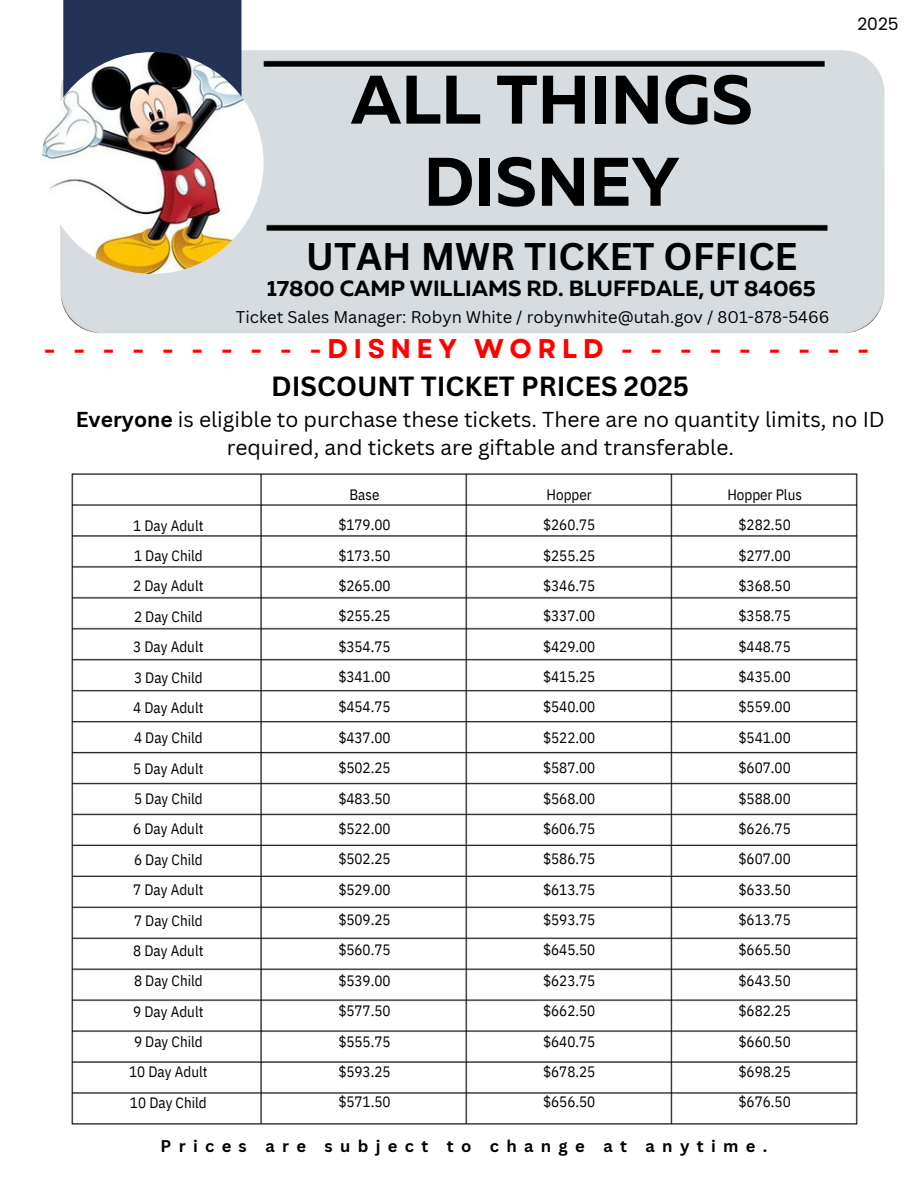
<style>
.page{position:relative;width:918px;height:1188px;background:#fff}
.page>*{position:absolute;margin:0;border:0;box-sizing:border-box;transform-origin:0 0}
.t1{font:700 68.55px/82.2px "Muller";color:#000;text-align:center}
.t2{font:700 37.5px "Canva Sans";color:#000}
.t3{font:700 27px "Garet";letter-spacing:.2em;color:#f00}
.t4{font:700 27px "Canva Sans";color:#000}
.t5{font:700 22.05px "Muller";color:#000}
.t6{font:21px/28.2px "Canva Sans";color:#000;text-align:center}
.t7{font:17.1px "Poppins";color:#000}
.t8{font:16.5px "Canva Sans";color:#000}
.t9{font:700 16.5px "Canva Sans";letter-spacing:.445em;color:#000}
.t10{font:15px/30.3px "IBM Plex Sans Cond";color:#000;text-align:center}
.s1{font-weight:700}
</style>
<div class="page">
<img style="left:60px;top:0;width:825px;height:334px">
<img style="left:42px;top:70px;width:249px;height:199px">
<img style="left:42px;top:52px;width:222px;height:222px;border-radius:110px">
<img style="left:71px;top:473px;width:787px;height:652px">
<p class="t1" style="left:351px;top:64px;width:404px">ALL THINGS<br>DISNEY</p>
<p class="t2" style="left:306px;top:230px;width:493px">UTAH MWR TICKET OFFICE</p>
<p class="t5" style="left:267px;top:280px;width:551px">17800 CAMP WILLIAMS RD. BLUFFDALE, UT 84065</p>
<p class="t8" style="left:236px;top:305px;width:595px">Ticket Sales Manager: Robyn White / robynwhite@utah.gov / 801-878-5466</p>
<p class="t7" style="left:857px;top:12px;width:43px">2025</p>
<h4 class="t3" style="left:43px;top:329px;width:827px">----------DISNEYWORLD---------</h4>
<h2 class="t4" style="left:271px;top:368px;width:419px">DISCOUNT TICKET PRICES 2025</h2>
<h2 class="t6" style="left:76px;top:405px;width:811px"><span class="s1">Everyone</span> is eligible to purchase these tickets. There are no quantity limits, no ID required, and tickets are giftable and transferable.</h2>
<h3 class="t10" style="left:338px;top:479px;width:54px">Base $179.00 $173.50 $265.00 $255.25 $354.75 $341.00 $454.75 $437.00 $502.25 $483.50 $522.00 $502.25 $529.00 $509.25 $560.75 $539.00 $577.50 $555.75 $593.25 $571.50</h3>
<h6 class="t10" style="left:543px;top:479px;width:54px;text-align:left">Hopper $260.75 $255.25 $346.75 $337.00 $429.00 $415.25 $540.00 $522.00 $587.00 $568.00 $606.75 $586.75 $613.75 $593.75 $645.50 $623.75 $662.50 $640.75 $678.25 $656.50</h6>
<h6 class="t10" style="left:727px;top:479px;width:76px">Hopper Plus $282.50 $277.00 $368.50 $358.75 $448.75 $435.00 $559.00 $541.00 $607.00 $588.00 $626.75 $607.00 $633.50 $613.75 $665.50 $643.50 $682.25 $660.50 $698.25 $676.50</h6>
<p class="t9" style="left:161px;top:1134px;width:608px">Prices are subject to change at anytime.</p>
<h1 class="t10" style="left:129px;top:510px;width:80px">1 Day Adult<br>1 Day Child<br>2 Day Adult<br>2 Day Child<br>3 Day Adult<br>3 Day Child<br>4 Day Adult<br>4 Day Child<br>5 Day Adult<br>5 Day Child<br>6 Day Adult<br>6 Day Child<br>7 Day Adult<br>7 Day Child<br>8 Day Adult<br>8 Day Child<br>9 Day Adult<br>9 Day Child<br>10 Day Adult<br>10 Day Child</h1>
</div>
